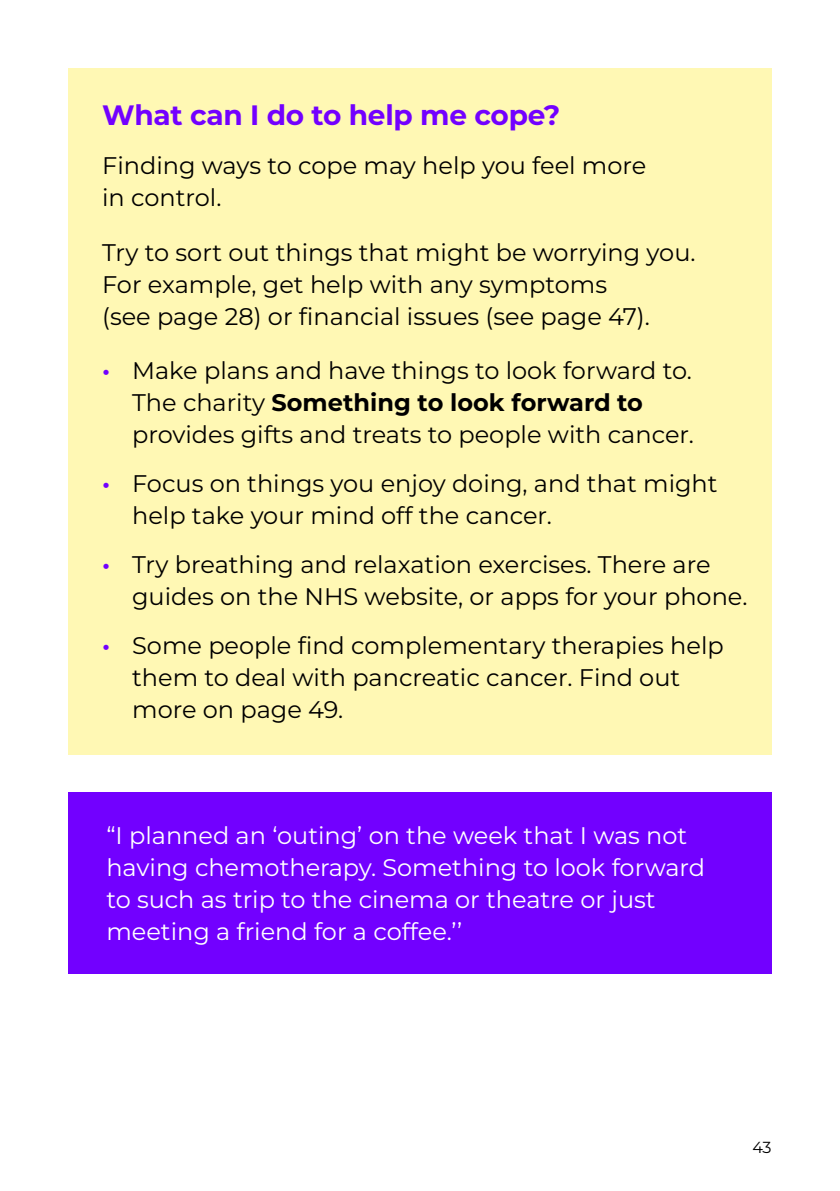
<style>
.page{position:relative;width:840px;height:1191px;background:#fff}
.page>*{position:absolute;margin:0;border:0;box-sizing:border-box;transform-origin:0 0}
.t1{font:700 28px "Montserrat";letter-spacing:-.01em;color:#7200ff}
.t2{font:24px/32px "Montserrat";color:#000}
.t3{font:24px/32px "Montserrat";color:#fff}
.t4{font:16px "Montserrat";color:#000}
.s1{font-weight:600;color:#7200ff}
.s2{font-weight:700}
</style>
<div class="page">
<div style="left:68px;top:792px;width:703px;height:182px;background:#7200ff"></div>
<div style="left:68px;top:68px;width:703px;height:686px;background:#fff8b4"></div>
<p class="t1" style="left:102px;top:95px;width:459px">What can I do to help me cope?</p>
<p class="t2" style="left:102px;top:149px;width:545px">Finding ways to cope may help you feel more in control.</p>
<p class="t2" style="left:102px;top:235px;width:594px">Try to sort out things that might be worrying you.<br>For example, get help with any symptoms<br>(see page 28) or financial issues (see page 47).</p>
<p class="t2" style="left:132px;top:354px;width:563px;text-indent:-30px"><span class="s1">•</span> Make plans and have things to look forward to.<br>The charity <span class="s2">Something to look forward to </span>provides gifts and treats to people with cancer.</p>
<p class="t2" style="left:132px;top:467px;width:586px;text-indent:-30px"><span class="s1">•</span> Focus on things you enjoy doing, and that might help take your mind off the cancer.</p>
<p class="t2" style="left:132px;top:548px;width:616px;text-indent:-30px"><span class="s1">•</span> Try breathing and relaxation exercises. There are guides on the NHS website, or apps for your phone.</p>
<p class="t2" style="left:132px;top:629px;width:592px;text-indent:-30px"><span class="s1">•</span> Some people find complementary therapies help them to deal with pancreatic cancer. Find out more on page 49.</p>
<p class="t3" style="left:106px;top:818px;width:600px">“I planned an ‘outing’ on the week that I was not having chemotherapy. Something to look forward to such as trip to the cinema or theatre or just meeting a friend for a coffee.’’</p>
<p class="t4" style="left:752px;top:1135px;width:21px">43</p>
</div>
